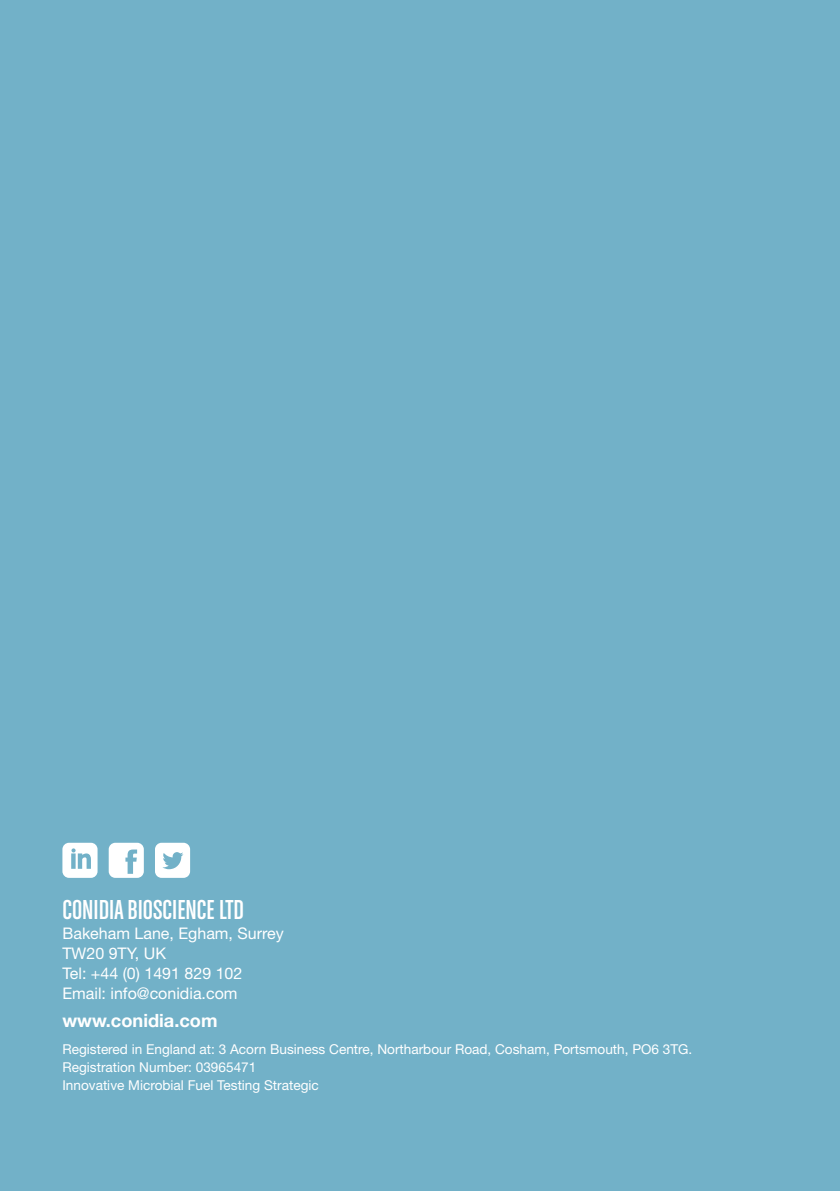
<style>
.page{position:relative;width:840px;height:1191px;background:#fff}
.page>*{position:absolute;margin:0;border:0;box-sizing:border-box;transform-origin:0 0}
.t1{font:29.2px "Chalet Comprime Cologne Eighty";color:#fff}
.t2{font:700 18.2px "Helvetica Neue";color:#fff}
.t3{font:16px/20px "Helvetica Neue";color:#fff}
.t4{font:13.6px/18px "Helvetica Neue";color:#fff}
</style>
<div class="page">
<div style="left:0;top:0;width:839px;height:1191px;background:#72b1c8"></div>
<svg style="left:155px;top:842px;width:35px;height:35px"></svg>
<svg style="left:109px;top:842px;width:35px;height:35px"></svg>
<svg style="left:62px;top:842px;width:35px;height:35px"></svg>
<h1 class="t1" style="left:62px;top:893px;width:183px">CONIDIA BIOSCIENCE LTD</h1>
<p class="t3" style="left:62px;top:922px;width:223px">Bakeham Lane, Egham, Surrey<br>TW20 9TY, UK<br>Tel: +44 (0) 1491 829 102<br>Email: info@conidia.com</p>
<h2 class="t2" style="left:62px;top:1004px;width:156px">www.conidia.com</h2>
<p class="t4" style="left:62px;top:1039px;width:631px">Registered in England at: 3 Acorn Business Centre, Northarbour Road, Cosham, Portsmouth, PO6 3TG.<br>Registration Number: 03965471<br>Innovative Microbial Fuel Testing Strategic</p>
</div>
